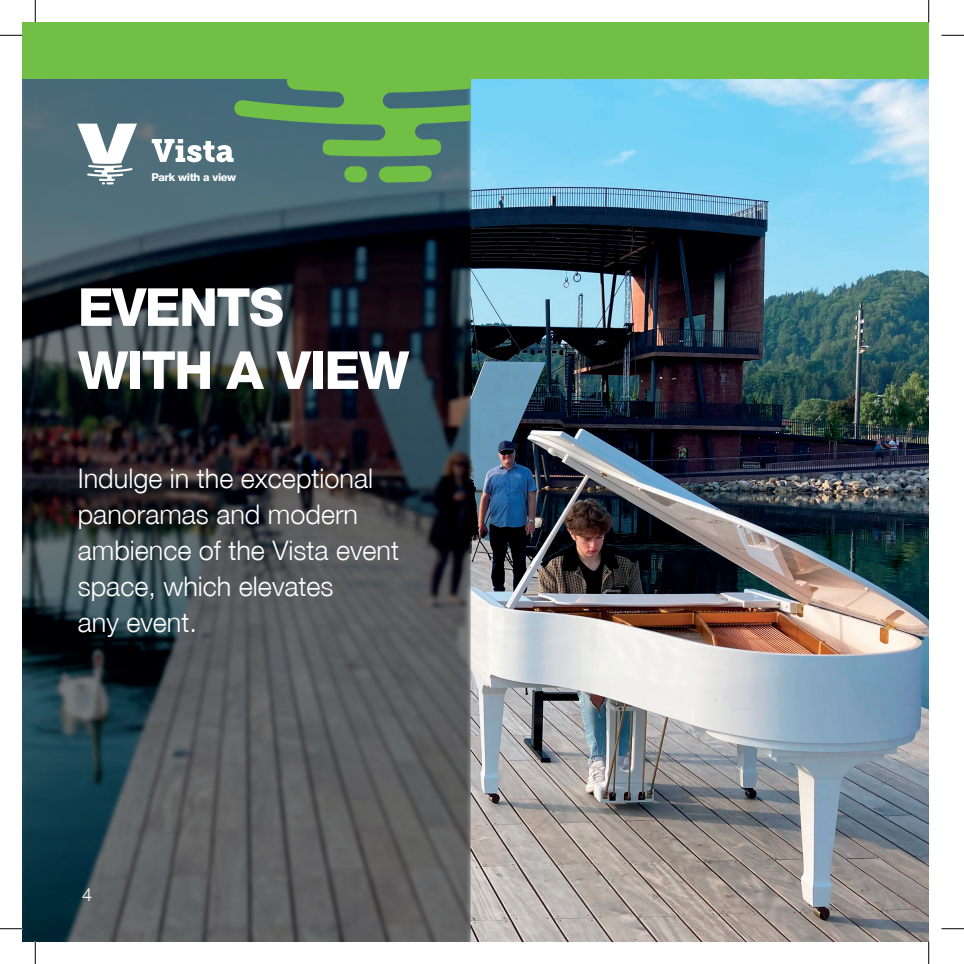
<style>
.page{position:relative;width:964px;height:964px;background:#fff}
.page>*{position:absolute;margin:0;border:0;box-sizing:border-box;transform-origin:0 0}
.t1{font:800 52.5px/63px "CE Helvetica Neue";letter-spacing:-.03em;color:#fff}
.t2{font:300 27px/36px "CE Helvetica Neue";color:#fff}
.t3{font:300 18px "CE Helvetica Neue";color:#fff}
.t4{font:800 10.8px "CE Helvetica Neue";letter-spacing:-.03em;color:#fff}
</style>
<div class="page">
<img style="left:22px;top:79px;width:906px;height:862px">
<div style="left:22px;top:22px;width:906px;height:57px;background:#71bf44"></div>
<svg style="left:77px;top:124px;width:60px;height:60px"></svg>
<svg style="left:152px;top:79px;width:319px;height:103px"></svg>
<svg style="left:0;top:35px;width:22px;height:1px"></svg>
<svg style="left:941px;top:35px;width:22px;height:1px"></svg>
<svg style="left:0;top:928px;width:22px;height:1px"></svg>
<svg style="left:941px;top:928px;width:22px;height:1px"></svg>
<svg style="left:35px;top:0;width:1px;height:22px"></svg>
<svg style="left:35px;top:941px;width:1px;height:22px"></svg>
<svg style="left:928px;top:0;width:1px;height:22px"></svg>
<svg style="left:928px;top:941px;width:1px;height:22px"></svg>
<p class="t4" style="left:151px;top:170px;width:86px">Park with a view</p>
<h1 class="t1" style="left:78px;top:275px;width:333px">EVENTS<br>WITH A VIEW</h1>
<p class="t2" style="left:78px;top:460px;width:323px">Indulge in the exceptional panoramas and modern ambience of the Vista event space, which elevates<br>any event.</p>
<p class="t3" style="left:82px;top:883px;width:12px">4</p>
</div>
